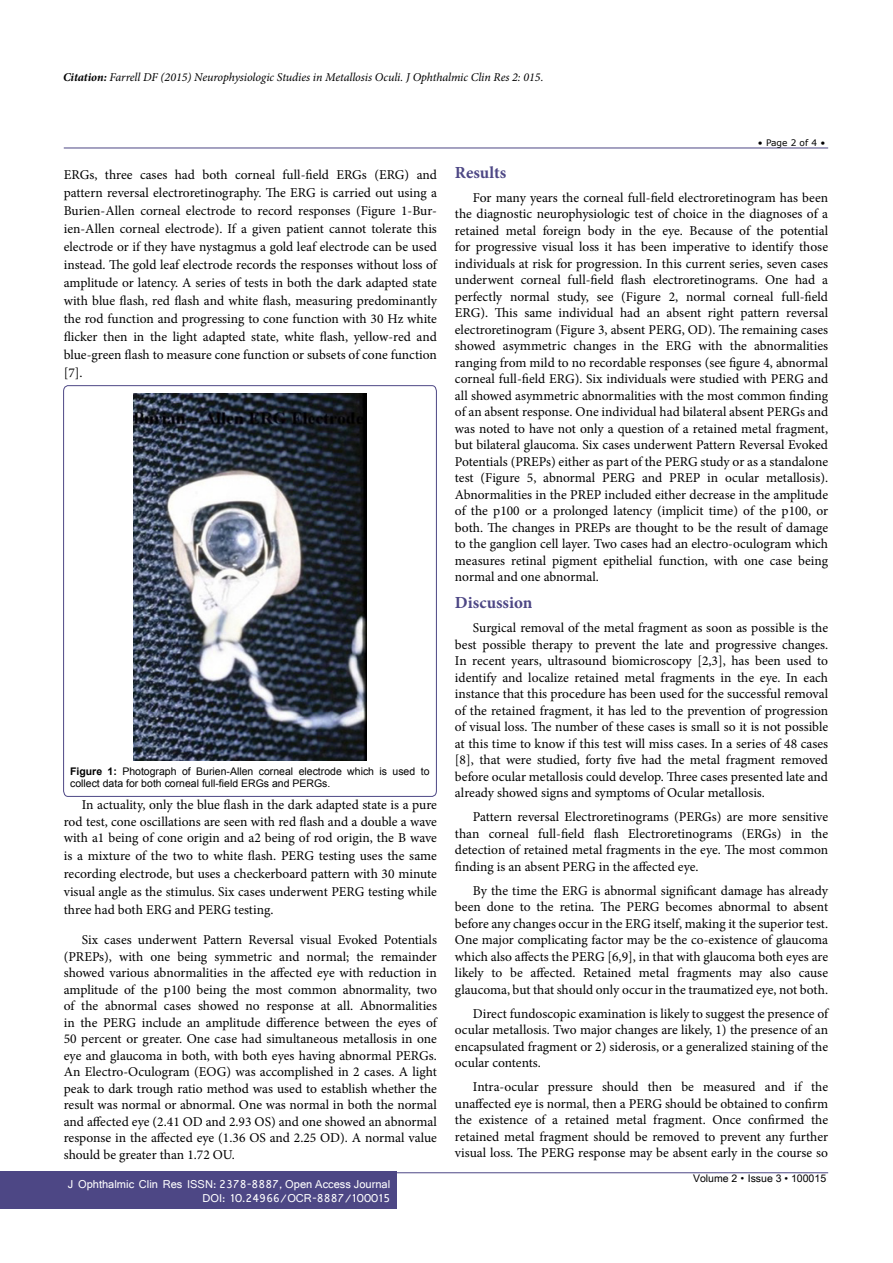
<style>
.page{position:relative;width:893px;height:1263px;background:#fff}
.page>*{position:absolute;margin:0;border:0;box-sizing:border-box;transform-origin:0 0}
.t1{font:700 16.95px "Minion Pro";color:#4d4785}
.t2{font:13.5px/16.5px "Minion Pro";color:#000;text-align:justify}
.t3{font:italic 12px "Minion Pro";letter-spacing:-.01em;color:#000}
.t4{font:12px/14.2px "Shruti";color:#fff;text-align:right}
.t5{font:10.5px/12px "Arial";color:#000}
.t6{font:10.5px "Arial Unicode MS";color:#000}
.t7{font:9px "MS Reference Sans Serif";color:#000}
.s1{font-weight:700}
.s2{font-family:"Batang"}
</style>
<div class="page">
<hr style="left:64px;top:148px;width:764px;height:1px;background:#4d4785">
<hr style="left:64px;top:1172px;width:764px;height:1px;background:#4d4785">
<div style="left:0;top:1171px;width:396px;height:38px;background:#4d4785"></div>
<svg style="left:63px;top:385px;width:374px;height:412px"></svg>
<img style="left:133px;top:393px;width:233px;height:368px">
<p class="t3" style="left:63px;top:69px;width:482px"><span class="s1">Citation:</span> Farrell DF (2015) Neurophysiologic Studies in Metallosis Oculi. J Ophthalmic Clin Res 2: 015.</p>
<p class="t7" style="left:758px;top:137px;width:69px">• Page 2 of 4 •</p>
<p class="t2" style="left:64px;top:166px;width:375px;line-height:18px">ERGs, three cases had both corneal full-field ERGs (ERG) and pattern reversal electroretinography. The ERG is carried out using a Burien-Allen corneal electrode to record responses (Figure 1-Bur&shy;ien-Allen corneal electrode). If a given patient cannot tolerate this electrode or if they have nystagmus a gold leaf electrode can be used instead. The gold leaf electrode records the responses without loss of amplitude or latency. A series of tests in both the dark adapted state with blue flash, red flash and white flash, measuring predominantly the rod function and progressing to cone function with 30 Hz white flicker then in the light adapted state, white flash, yellow-red and blue-green flash to measure cone function or subsets of cone function [7].</p>
<p class="t5" style="left:70px;top:765px;width:361px"><span class="s1">Figure 1:</span> Photograph of Burien-Allen corneal electrode which is used to collect data for both corneal full-field ERGs and PERGs.</p>
<p class="t2" style="left:64px;top:797px;width:375px;text-indent:18px">In actuality, only the blue flash in the dark adapted state is a pure rod test, cone oscillations are seen with red flash and a double a wave with a1 being of cone origin and a2 being of rod origin, the B wave</p>
<p class="t2" style="left:64px;top:847px;width:375px;line-height:18px">is a mixture of the two to white flash. PERG testing uses the same recording electrode, but uses a checkerboard pattern with 30 minute visual angle as the stimulus. Six cases underwent PERG testing while three had both ERG and PERG testing.</p>
<p class="t2" style="left:64px;top:932px;width:375px;text-indent:18px">Six cases underwent Pattern Reversal visual Evoked Potentials (PREPs), with one being symmetric and normal; the remainder showed various abnormalities in the affected eye with reduction in amplitude of the p100 being the most common abnormality, two of the abnormal cases showed no response at all. Abnormalities in the PERG include an amplitude difference between the eyes of 50 percent or greater. One case had simultaneous metallosis in one eye and glaucoma in both, with both eyes having abnormal PERGs.<br>An Electro-Oculogram (EOG) was accomplished in 2 cases. A light peak to dark trough ratio method was used to establish whether the result was normal or abnormal. One was normal in both the normal and affected eye (2.41 OD and 2.93 OS) and one showed an abnormal response in the affected eye (1.36 OS and 2.25 OD). A normal value should be greater than 1.72 OU.</p>
<p class="t4" style="left:68px;top:1176px;width:324px">J Ophthalmic Clin Res ISSN: 2378-8887, Open Access Journal<br>DOI: 10.24966/OCR-8887/100015</p>
<p class="t1" style="left:455px;top:160px;width:53px">Results</p>
<p class="t2" style="left:455px;top:189px;width:375px;text-indent:18px">For many years the corneal full-field electroretinogram has been the diagnostic neurophysiologic test of choice in the diagnoses of a retained metal foreign body in the eye. Because of the potential for progressive visual loss it has been imperative to identify those individuals at risk for progression. In this current series, seven cases underwent corneal full-field flash electroretinograms. One had a perfectly normal study, see (Figure 2, normal corneal full-field ERG). This same individual had an absent right pattern reversal electroretinogram (Figure 3, absent PERG, OD). The remaining cases showed asymmetric changes in the ERG with the abnormalities ranging from mild to no recordable responses (see figure 4, abnormal corneal full-field ERG). Six individuals were studied with PERG and all showed asymmetric abnormalities with the most common finding of an absent response. One individual had bilateral absent PERGs and was noted to have not only a question of a retained metal fragment, but bilateral glaucoma. Six cases underwent Pattern Reversal Evoked Potentials (PREPs) either as part of the PERG study or as a standalone test (Figure 5, abnormal PERG and PREP in ocular metallosis).<br>Abnormalities in the PREP included either decrease in the amplitude of the p100 or a prolonged latency (implicit time) of the p100, or both. The changes in PREPs are thought to be the result of damage to the ganglion cell layer. Two cases had an electro-oculogram which measures retinal pigment epithelial function, with one case being normal and one abnormal.</p>
<p class="t1" style="left:455px;top:591px;width:79px">Discussion</p>
<p class="t2" style="left:455px;top:620px;width:375px;text-indent:18px">Surgical removal of the metal fragment as soon as possible is the best possible therapy to prevent the late and progressive changes.<br>In recent years, ultrasound biomicroscopy [2,3], has been used to identify and localize retained metal fragments in the eye. In each instance that this procedure has been used for the successful removal of the retained fragment, it has led to the prevention of progression of visual loss. The number of these cases is small so it is not possible at this time to know if this test will miss cases. In a series of 48 cases [8], that were studied, forty five had the metal fragment removed before ocular metallosis could develop. Three cases presented late and already showed signs and symptoms of Ocular metallosis.</p>
<p class="t2" style="left:455px;top:809px;width:375px;text-indent:18px">Pattern reversal Electroretinograms (PERGs) are more sensitive than corneal full-field flash Electroretinograms (ERGs) in the detection of retained metal fragments in the eye. The most common finding is an absent PERG in the affected eye.</p>
<p class="t2" style="left:455px;top:882px;width:375px;text-indent:18px">By the time the ERG is abnormal significant damage has already been done to the retina. The PERG becomes abnormal to absent before any changes occur in the ERG itself, making it the superior test.<br>One major complicating factor may be the co-existence of glaucoma which also affects the PERG [6,9], in that with glaucoma both eyes are likely to be affected. Retained metal fragments may also cause glaucoma, but that should only occur in the traumatized eye, not both.</p>
<p class="t2" style="left:455px;top:1005px;width:375px;text-indent:18px">Direct fundoscopic examination is likely to suggest the presence of ocular metallosis. Two major changes are likely, 1) the presence of an encapsulated fragment or 2) siderosis, or a generalized staining of the ocular contents.</p>
<p class="t2" style="left:455px;top:1079px;width:375px;text-indent:18px">Intra-ocular pressure should then be measured and if the unaffected eye is normal, then a PERG should be obtained to confirm the existence of a retained metal fragment. Once confirmed the retained metal fragment should be removed to prevent any further visual loss. The PERG response may be absent early in the course so</p>
<p class="t6" style="left:693px;top:1170px;width:135px">Volume 2 <span class="s2">•</span> Issue 3 • 100015</p>
</div>
